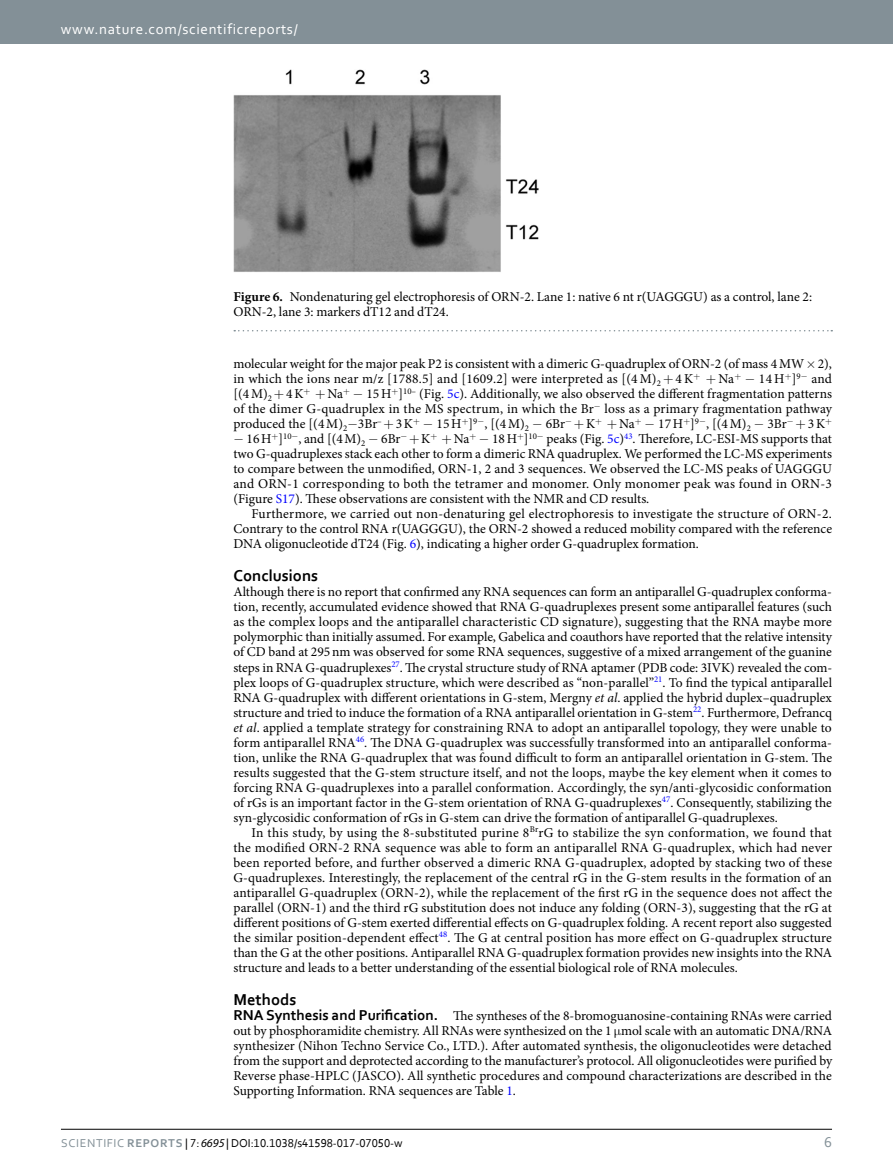
<style>
.page{position:relative;width:893px;height:1174px;background:#fff}
.page>*{position:absolute;margin:0;border:0;box-sizing:border-box;transform-origin:0 0}
.t1{font:700 16.5px "Corbel";color:#000}
.t2{font:15px "Corbel 2";letter-spacing:.045em;color:#fff}
.t3{font:15px "Corbel 2";color:#839097}
.t4{font:13.5px/15px "Minion Pro";color:#000;text-align:justify}
.t5{font:12px "Corbel";color:#000}
.s1{font-weight:700}
.s2{color:#00f}
.s3{font-style:italic}
.s4{font-family:"Corbel";font-weight:700;font-size:15px}
.s5{font-family:"Corbel 2";color:#839097}
.s6{font-family:"Corbel Bold 2";color:#839097}
.s7{font-family:"Myriad Pro";font-style:italic}
</style>
<div class="page">
<div style="left:0;top:0;width:893px;height:43px;background:#839097"></div>
<hr style="left:61px;top:1129px;width:771px;height:1px;background:#000">
<img style="left:233px;top:70px;width:306px;height:202px">
<svg style="left:234px;top:330px;width:598px;height:1px"></svg>
<p class="t2" style="left:61px;top:19px;width:238px">www.nature.com/scientificreports/</p>
<p class="t4" style="left:233px;top:289px;width:580px"><span class="s1">Figure 6.</span> Nondenaturing gel electrophoresis of ORN-2. Lane 1: native 6 nt r(UAGGGU) as a control, lane 2:<br>ORN-2, lane 3: markers dT12 and dT24.</p>
<p class="t4" style="left:233px;top:357px;width:600px">molecular weight for the major peak P2 is consistent with a dimeric G-quadruplex of ORN-2 (of mass 4MW 2), in which the ions near m/z [1788.5] and [1609.2] were interpreted as [(4M)<sub>2</sub> 4K</p>
<p class="t4" style="left:718px;top:372px;width:115px">Na − 14 H ]<sup>9</sup>− and</p>
<p class="t4" style="left:233px;top:387px;width:600px;text-indent:94px">Na − 15H ]<sup>10–</sup> (Fig. <span class="s2">5c</span>). Additionally, we also observed the different fragmentation patterns of the dimer G-quadruplex in the MS spectrum, in which the Br− loss as a primary fragmentation pathway produced the [(4M)<sub>2</sub>−3Br<sup>–</sup> 3K − 15H ]<sup>9</sup>−, [(4M)<sub>2</sub> − 6Br− K</p>
<p class="t4" style="left:233px;top:387px;width:71px">[(4M)<sub>2</sub> 4K</p>
<p class="t4" style="left:619px;top:417px;width:207px">Na − 17H ]<sup>9</sup>−, [(4M)<sub>2</sub> − 3Br− 3K</p>
<p class="t4" style="left:233px;top:432px;width:600px;text-indent:220px">Na − 18H ]<sup>10</sup>− peaks (Fig. <span class="s2">5c</span>)<sup>43</sup>. Therefore, LC-ESI-MS supports that two G-quadruplexes stack each other to form a dimeric RNA quadruplex. We performed the LC-MS experiments to compare between the unmodified, ORN-1, 2 and 3 sequences. We observed the LC-MS peaks of UAGGGU and ORN-1 corresponding to both the tetramer and monomer. Only monomer peak was found in ORN-3 (Figure <span class="s2">S17</span>). These observations are consistent with the NMR and CD results.</p>
<p class="t4" style="left:233px;top:506px;width:600px;text-indent:18px">Furthermore, we carried out non-denaturing gel electrophoresis to investigate the structure of ORN-2.<br>Contrary to the control RNA r(UAGGGU), the ORN-2 showed a reduced mobility compared with the reference DNA oligonucleotide dT24 (Fig. <span class="s2">6</span>), indicating a higher order G-quadruplex formation.</p>
<p class="t1" style="left:233px;top:566px;width:86px">Conclusions</p>
<p class="t4" style="left:233px;top:585px;width:600px">Although there is no report that confirmed any RNA sequences can form an antiparallel G-quadruplex conforma&shy;tion, recently, accumulated evidence showed that RNA G-quadruplexes present some antiparallel features (such as the complex loops and the antiparallel characteristic CD signature), suggesting that the RNA maybe more polymorphic than initially assumed. For example, Gabelica and coauthors have reported that the relative intensity of CD band at 295nm was observed for some RNA sequences, suggestive of a mixed arrangement of the guanine steps in RNA G-quadruplexes<sup>27</sup>. The crystal structure study of RNA aptamer (PDB code: 3IVK) revealed the com&shy;plex loops of G-quadruplex structure, which were described as “non-parallel”<sup>21</sup>. To find the typical antiparallel RNA G-quadruplex with different orientations in G-stem, Mergny <span class="s3">et al</span>. applied the hybrid duplex–quadruplex structure and tried to induce the formation of a RNA antiparallel orientation in G-stem<sup>22</sup>. Furthermore, Defrancq <span class="s3">et al</span>. applied a template strategy for constraining RNA to adopt an antiparallel topology, they were unable to form antiparallel RNA<sup>46</sup>. The DNA G-quadruplex was successfully transformed into an antiparallel conforma&shy;tion, unlike the RNA G-quadruplex that was found difficult to form an antiparallel orientation in G-stem. The results suggested that the G-stem structure itself, and not the loops, maybe the key element when it comes to forcing RNA G-quadruplexes into a parallel conformation. Accordingly, the syn/anti-glycosidic conformation of rGs is an important factor in the G-stem orientation of RNA G-quadruplexes<sup>47</sup>. Consequently, stabilizing the syn-glycosidic conformation of rGs in G-stem can drive the formation of antiparallel G-quadruplexes.</p>
<p class="t4" style="left:233px;top:825px;width:600px;text-indent:18px">In this study, by using the 8-substituted purine 8<sup>Br</sup>rG to stabilize the syn conformation, we found that the modified ORN-2 RNA sequence was able to form an antiparallel RNA G-quadruplex, which had never been reported before, and further observed a dimeric RNA G-quadruplex, adopted by stacking two of these G-quadruplexes. Interestingly, the replacement of the central rG in the G-stem results in the formation of an antiparallel G-quadruplex (ORN-2), while the replacement of the first rG in the sequence does not affect the parallel (ORN-1) and the third rG substitution does not induce any folding (ORN-3), suggesting that the rG at different positions of G-stem exerted differential effects on G-quadruplex folding. A recent report also suggested the similar position-dependent effect<sup>48</sup>. The G at central position has more effect on G-quadruplex structure than the G at the other positions. Antiparallel RNA G-quadruplex formation provides new insights into the RNA structure and leads to a better understanding of the essential biological role of RNA molecules.</p>
<p class="t1" style="left:233px;top:989px;width:64px">Methods</p>
<p class="t4" style="left:233px;top:1008px;width:600px"><span class="s4">RNA Synthesis and Purification.</span> The syntheses of the 8-bromoguanosine-containing RNAs were carried out by phosphoramidite chemistry. All RNAs were synthesized on the 1 mol scale with an automatic DNA/RNA synthesizer (Nihon Techno Service Co., LTD.). After automated synthesis, the oligonucleotides were detached from the support and deprotected according to the manufacturer’s protocol. All oligonucleotides were purified by Reverse phase-HPLC (JASCO). All synthetic procedures and compound characterizations are described in the Supporting Information. RNA sequences are Table <span class="s2">1</span>.</p>
<p class="t4" style="left:233px;top:432px;width:198px">− 16H ]<sup>10</sup>−, and [(4M)<sub>2</sub> − 6Br− K</p>
<p class="t5" style="left:61px;top:1135px;width:343px"><span class="s5">Scientific</span> <span class="s6">REPORTS</span> | 7: <span class="s7">6695</span> | DOI:10.1038/s41598-017-07050-w</p>
<p class="t3" style="left:824px;top:1132px;width:9px">6</p>
</div>
